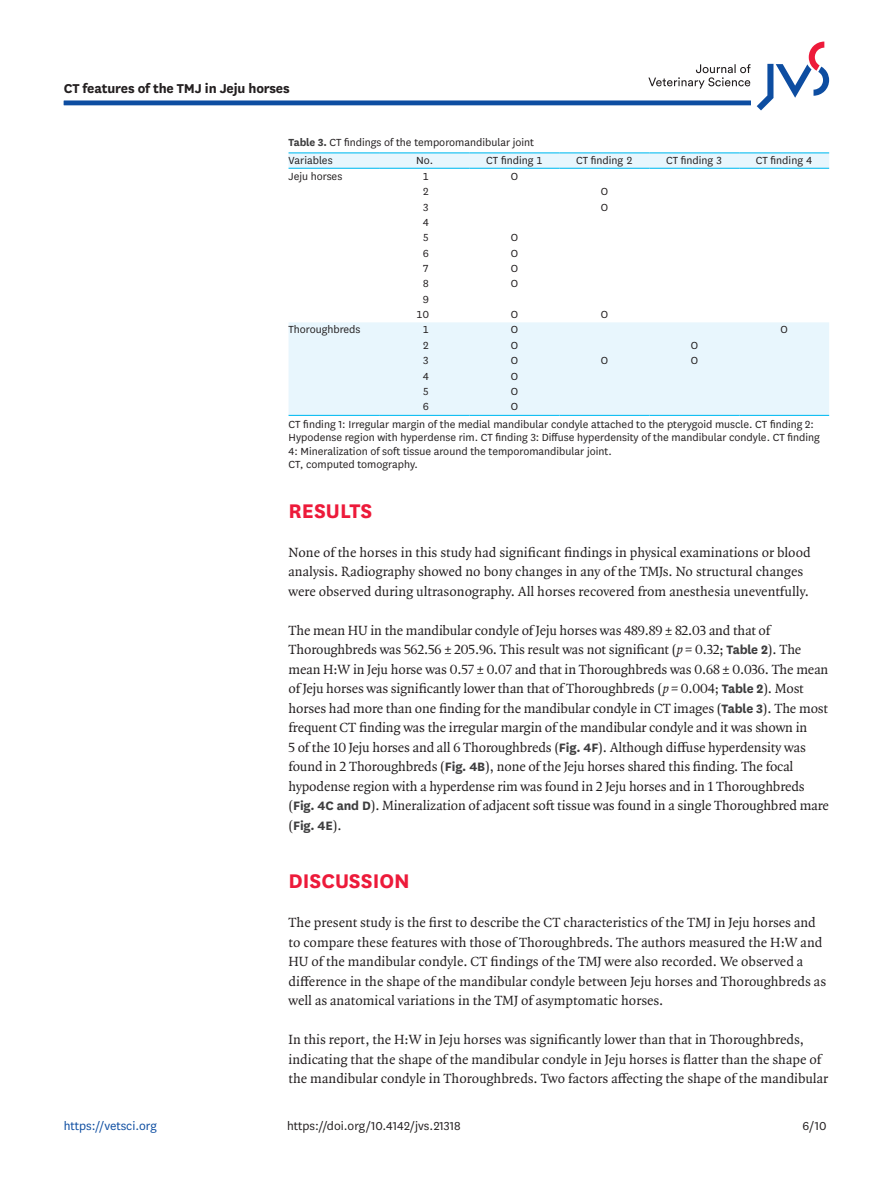
<style>
.page{position:relative;width:893px;height:1191px;background:#fff}
.page>*{position:absolute;margin:0;border:0;box-sizing:border-box;transform-origin:0 0}
.body_title1{font:700 23.1px "National";color:#ed1a3a}
.alt-title-type{font:700 15px "National";letter-spacing:-.01em;color:#231f20}
.body_p{font:14.25px/19.5px "Quadraat OT";letter-spacing:-.01em;color:#231f20}
.body_p_first{font:14.25px/19.5px "Quadraat OT";color:#231f20}
.doi_running_footer{font:13.5px "National";color:#231f20}
.t1{font:13.5px "National";color:#0d4da1}
.table-wrap-foot_p_fi{font:12px/13.5px "National";color:#231f20}
.tbody_entry{font:12px "National";color:#231f20}
.thead_entry{font:12px "National";color:#231f20}
.table-wrap_caption{font:12px "National";color:#231f20}
.table-wrap-foot_p{font:12px "National";color:#231f20}
.s1{font-weight:700;color:#3e3e3f}
.s2{font-style:italic}
.s3{font-family:"National";font-weight:700;color:#3e3e3f}
</style>
<div class="page">
<hr style="left:64px;top:101px;width:687px;height:4px;background:#0d4da1">
<svg style="left:757px;top:42px;width:72px;height:68px"></svg>
<svg style="left:648px;top:64px;width:102px;height:25px"></svg>
<svg style="left:289px;top:153px;width:540px;height:262px"></svg>
<hr style="left:289px;top:152px;width:91px;height:1px;background:#00baf1">
<hr style="left:380px;top:152px;width:90px;height:1px;background:#00baf1">
<hr style="left:470px;top:152px;width:90px;height:1px;background:#00baf1">
<hr style="left:560px;top:152px;width:89px;height:1px;background:#00baf1">
<hr style="left:649px;top:152px;width:90px;height:1px;background:#00baf1">
<hr style="left:739px;top:152px;width:90px;height:1px;background:#00baf1">
<hr style="left:289px;top:168px;width:91px;height:1px;background:#00baf1">
<hr style="left:380px;top:168px;width:90px;height:1px;background:#00baf1">
<hr style="left:470px;top:168px;width:90px;height:1px;background:#00baf1">
<hr style="left:560px;top:168px;width:89px;height:1px;background:#00baf1">
<hr style="left:649px;top:168px;width:90px;height:1px;background:#00baf1">
<hr style="left:739px;top:168px;width:90px;height:1px;background:#00baf1">
<hr style="left:289px;top:415px;width:91px;height:1px;background:#00baf1">
<hr style="left:380px;top:415px;width:90px;height:1px;background:#00baf1">
<hr style="left:470px;top:415px;width:90px;height:1px;background:#00baf1">
<hr style="left:560px;top:415px;width:89px;height:1px;background:#00baf1">
<hr style="left:649px;top:415px;width:90px;height:1px;background:#00baf1">
<hr style="left:739px;top:415px;width:90px;height:1px;background:#00baf1">
<p class="alt-title-type" style="left:64px;top:77px;width:228px">CT features of the TMJ in Jeju horses</p>
<p class="table-wrap_caption" style="left:289px;top:135px;width:247px"><span class="s1">Table 3.</span> CT findings of the temporomandibular joint</p>
<p class="thead_entry" style="left:289px;top:152px;width:46px">Variables</p>
<p class="thead_entry" style="left:416px;top:152px;width:19px">No.</p>
<p class="thead_entry" style="left:486px;top:152px;width:58px">CT finding 1</p>
<p class="thead_entry" style="left:576px;top:152px;width:58px">CT finding 2</p>
<p class="thead_entry" style="left:666px;top:152px;width:58px">CT finding 3</p>
<p class="thead_entry" style="left:756px;top:152px;width:58px">CT finding 4</p>
<p class="tbody_entry" style="left:289px;top:168px;width:55px">Jeju horses</p>
<p class="tbody_entry" style="left:422px;top:168px;width:8px">1</p>
<p class="tbody_entry" style="left:511px;top:168px;width:9px">O</p>
<p class="tbody_entry" style="left:422px;top:184px;width:8px">2</p>
<p class="tbody_entry" style="left:601px;top:184px;width:9px">O</p>
<p class="tbody_entry" style="left:422px;top:199px;width:8px">3</p>
<p class="tbody_entry" style="left:601px;top:199px;width:9px">O</p>
<p class="tbody_entry" style="left:422px;top:214px;width:8px">4</p>
<p class="tbody_entry" style="left:422px;top:230px;width:8px">5</p>
<p class="tbody_entry" style="left:511px;top:230px;width:9px">O</p>
<p class="tbody_entry" style="left:422px;top:245px;width:8px">6</p>
<p class="tbody_entry" style="left:511px;top:245px;width:9px">O</p>
<p class="tbody_entry" style="left:422px;top:260px;width:8px">7</p>
<p class="tbody_entry" style="left:511px;top:260px;width:9px">O</p>
<p class="tbody_entry" style="left:422px;top:276px;width:8px">8</p>
<p class="tbody_entry" style="left:511px;top:276px;width:9px">O</p>
<p class="tbody_entry" style="left:422px;top:291px;width:8px">9</p>
<p class="tbody_entry" style="left:416px;top:307px;width:15px">10</p>
<p class="tbody_entry" style="left:511px;top:307px;width:9px">O</p>
<p class="tbody_entry" style="left:601px;top:307px;width:9px">O</p>
<p class="tbody_entry" style="left:289px;top:322px;width:73px">Thoroughbreds</p>
<p class="tbody_entry" style="left:422px;top:322px;width:8px">1</p>
<p class="tbody_entry" style="left:511px;top:322px;width:9px">O</p>
<p class="tbody_entry" style="left:780px;top:322px;width:9px">O</p>
<p class="tbody_entry" style="left:422px;top:337px;width:8px">2</p>
<p class="tbody_entry" style="left:511px;top:337px;width:9px">O</p>
<p class="tbody_entry" style="left:691px;top:337px;width:9px">O</p>
<p class="tbody_entry" style="left:422px;top:353px;width:8px">3</p>
<p class="tbody_entry" style="left:511px;top:353px;width:9px">O</p>
<p class="tbody_entry" style="left:601px;top:353px;width:9px">O</p>
<p class="tbody_entry" style="left:691px;top:353px;width:9px">O</p>
<p class="tbody_entry" style="left:422px;top:368px;width:8px">4</p>
<p class="tbody_entry" style="left:511px;top:368px;width:9px">O</p>
<p class="tbody_entry" style="left:422px;top:383px;width:8px">5</p>
<p class="tbody_entry" style="left:511px;top:383px;width:9px">O</p>
<p class="tbody_entry" style="left:422px;top:399px;width:8px">6</p>
<p class="tbody_entry" style="left:511px;top:399px;width:9px">O</p>
<p class="table-wrap-foot_p_fi" style="left:289px;top:417px;width:533px">CT finding 1: Irregular margin of the medial mandibular condyle attached to the pterygoid muscle. CT finding 2:<br>Hypodense region with hyperdense rim. CT finding 3: Diffuse hyperdensity of the mandibular condyle. CT finding<br>4: Mineralization of soft tissue around the temporomandibular joint.</p>
<p class="table-wrap-foot_p" style="left:289px;top:457px;width:131px">CT, computed tomography.</p>
<p class="body_title1" style="left:289px;top:494px;width:85px">RESULTS</p>
<p class="body_p_first" style="left:289px;top:542px;width:524px">None of the horses in this study had significant findings in physical examinations or blood analysis. Radiography showed no bony changes in any of the TMJs. No structural changes were observed during ultrasonography. All horses recovered from anesthesia uneventfully.</p>
<p class="body_p" style="left:289px;top:620px;width:542px">The mean HU in the mandibular condyle of Jeju horses was 489.89 ± 82.03 and that of Thoroughbreds was 562.56 ± 205.96. This result was not significant (<span class="s2">p</span>= 0.32; <span class="s3">Table 2</span>). The mean H:W in Jeju horse was 0.57 ± 0.07 and that in Thoroughbreds was 0.68 ± 0.036. The mean of Jeju horses was significantly lower than that of Thoroughbreds (<span class="s2">p</span>= 0.004; <span class="s3">Table 2</span>). Most horses had more than one finding for the mandibular condyle in CT images (<span class="s3">Table 3</span>). The most frequent CT finding was the irregular margin of the mandibular condyle and it was shown in<br>5 of the 10 Jeju horses and all 6 Thoroughbreds (<span class="s3">Fig. 4F</span>). Although diffuse hyperdensity was found in 2 Thoroughbreds (<span class="s3">Fig. 4B</span>), none of the Jeju horses shared this finding. The focal hypodense region with a hyperdense rim was found in 2 Jeju horses and in 1 Thoroughbreds (<span class="s3">Fig. 4C and D</span>). Mineralization of adjacent soft tissue was found in a single Thoroughbred mare (<span class="s3">Fig. 4E</span>).</p>
<p class="body_title1" style="left:289px;top:865px;width:123px">DISCUSSION</p>
<p class="body_p_first" style="left:289px;top:913px;width:539px">The present study is the first to describe the CT characteristics of the TMJ in Jeju horses and to compare these features with those of Thoroughbreds. The authors measured the H:W and HU of the mandibular condyle. CT findings of the TMJ were also recorded. We observed a difference in the shape of the mandibular condyle between Jeju horses and Thoroughbreds as well as anatomical variations in the TMJ of asymptomatic horses.</p>
<p class="body_p" style="left:289px;top:1030px;width:541px">In this report, the H:W in Jeju horses was significantly lower than that in Thoroughbreds, indicating that the shape of the mandibular condyle in Jeju horses is flatter than the shape of the mandibular condyle in Thoroughbreds. Two factors affecting the shape of the mandibular</p>
<p class="doi_running_footer" style="left:287px;top:1116px;width:175px">https://doi.org/10.4142/jvs.21318</p>
<p class="t1" style="left:64px;top:1116px;width:95px">https://vetsci.org</p>
<p class="doi_running_footer" style="left:802px;top:1116px;width:26px">6/10</p>
</div>
